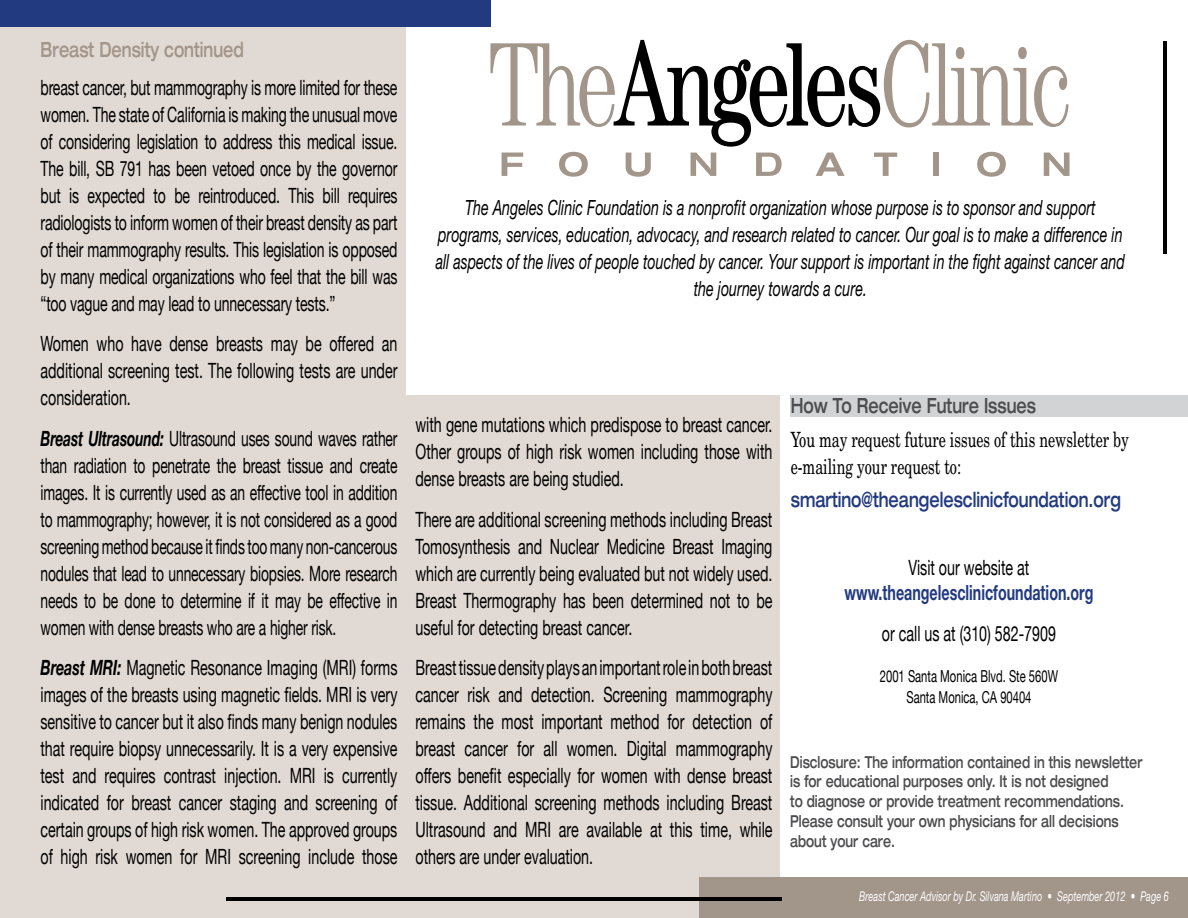
<style>
.page{position:relative;width:1188px;height:918px;background:#fff}
.page>*{position:absolute;margin:0;border:0;box-sizing:border-box;transform-origin:0 0}
.t1{font:21px/27px "Helvetica Neue";color:#000;text-align:justify;scale:.68 1}
.t2{font:21px/27px "Helvetica Neue";color:#000;text-align:justify;scale:.67 1}
.t3{font:21px/27px "Helvetica Neue";color:#000;text-align:justify;scale:.66 1}
.t4{font:italic 21px/27px "Helvetica Neue";color:#000;text-align:center;scale:.68 1}
.t5{font:21px/27px "New Century Schlbk";color:#000;scale:.68 1}
.t6{font:500 expanded 21px "Helvetica Neue";color:#223a80;scale:.68 1}
.t7{font:700 21px "Helvetica Neue";color:#223a80;scale:.68 1}
.t8{font:500 expanded 21px "Helvetica Neue";color:#4d4d4f;scale:.68 1}
.t9{font:500 expanded 21px "Helvetica Neue";color:#a2958a;scale:.68 1}
.t10{font:500 expanded 16.5px/19.8px "Helvetica Neue";color:#4d4d4f;scale:.68 1}
.t11{font:16.5px/21px "Helvetica Neue";color:#000;text-align:center;scale:.68 1}
.t12{font:italic 13.5px "Helvetica Neue";color:#fff;scale:.68 1}
.s1{font-weight:700;font-style:italic}
</style>
<div class="page">
<div style="left:0;top:0;width:780px;height:918px;background:#e1dad4"></div>
<div style="left:406px;top:0;width:460px;height:395px;background:#fff"></div>
<div style="left:791px;top:395px;width:397px;height:22px;background:#d1d3d4"></div>
<svg style="left:490px;top:40px;width:580px;height:137px"></svg>
<div style="left:0;top:0;width:490px;height:27px;background:#223a80"></div>
<div style="left:700px;top:878px;width:488px;height:40px;background:#a2958a"></div>
<hr style="left:1163px;top:41px;width:4px;height:213px;background:#000">
<hr style="left:226px;top:897px;width:556px;height:4px;background:#000">
<p class="t9" style="left:40px;top:36px;width:301px">Breast Density continued</p>
<p class="t2" style="left:40px;top:73px;width:534px">breast cancer, but mammography is more limited for these women. The state of California is making the unusual move of considering legislation to address this medical issue.<br>The bill, SB 791 has been vetoed once by the governor but is expected to be reintroduced. This bill requires radiologists to inform women of their breast density as part of their mammography results. This legislation is opposed by many medical organizations who feel that the bill was “too vague and may lead to unnecessary tests.”</p>
<p class="t1" style="left:40px;top:330px;width:527px">Women who have dense breasts may be offered an additional screening test. The following tests are under consideration.</p>
<p class="t3" style="left:40px;top:424px;width:542px"><span class="s1">Breast Ultrasound:</span> Ultrasound uses sound waves rather than radiation to penetrate the breast tissue and create images. It is currently used as an effective tool in addition to mammography; however, it is not considered as a good screening method because it finds too many non-cancerous nodules that lead to unnecessary biopsies. More research needs to be done to determine if it may be effective in women with dense breasts who are a higher risk.</p>
<p class="t1" style="left:40px;top:654px;width:527px"><span class="s1">Breast MRI:</span> Magnetic Resonance Imaging (MRI) forms images of the breasts using magnetic fields. MRI is very sensitive to cancer but it also finds many benign nodules that require biopsy unnecessarily. It is a very expensive test and requires contrast injection. MRI is currently indicated for breast cancer staging and screening of certain groups of high risk women. The approved groups of high risk women for MRI screening include those</p>
<p class="t4" style="left:436px;top:194px;width:1015px">The Angeles Clinic Foundation is a nonprofit organization whose purpose is to sponsor and support programs, services, education, advocacy, and research related to cancer. Our goal is to make a difference in all aspects of the lives of people touched by cancer. Your support is important in the fight against cancer and the journey towards a cure.</p>
<p class="t1" style="left:415px;top:411px;width:527px">with gene mutations which predispose to breast cancer.<br>Other groups of high risk women including those with dense breasts are being studied.</p>
<p class="t1" style="left:415px;top:505px;width:526px">There are additional screening methods including Breast Tomosynthesis and Nuclear Medicine Breast Imaging which are currently being evaluated but not widely used.<br>Breast Thermography has been determined not to be useful for detecting breast cancer.</p>
<p class="t1" style="left:415px;top:654px;width:527px">Breast tissue density plays an important role in both breast cancer risk and detection. Screening mammography remains the most important method for detection of breast cancer for all women. Digital mammography offers benefit especially for women with dense breast tissue. Additional screening methods including Breast Ultrasound and MRI are available at this time, while others are under evaluation.</p>
<p class="t8" style="left:791px;top:392px;width:362px">How To Receive Future Issues</p>
<p class="t5" style="left:791px;top:425px;width:499px">You may request future issues of this newsletter by e-mailing your request to:</p>
<p class="t6" style="left:791px;top:487px;width:487px">smartino@theangelesclinicfoundation.org</p>
<p class="t1" style="left:909px;top:554px;width:179px">Visit our website at</p>
<p class="t7" style="left:845px;top:580px;width:368px">www.theangelesclinicfoundation.org</p>
<p class="t1" style="left:882px;top:619px;width:257px">or call us at (310) 582-7909</p>
<p class="t11" style="left:880px;top:665px;width:263px">2001 Santa Monica Blvd. Ste 560W<br>Santa Monica, CA 90404</p>
<p class="t10" style="left:790px;top:751px;width:520px">Disclosure: The information contained in this newsletter is for educational purposes only. It is not designed<br>to diagnose or provide treatment recommendations.<br>Please consult your own physicians for all decisions about your care.</p>
<p class="t12" style="left:859px;top:888px;width:457px">Breast Cancer Advisor by Dr. Silvana Martino • September 2012 • Page 6</p>
</div>
